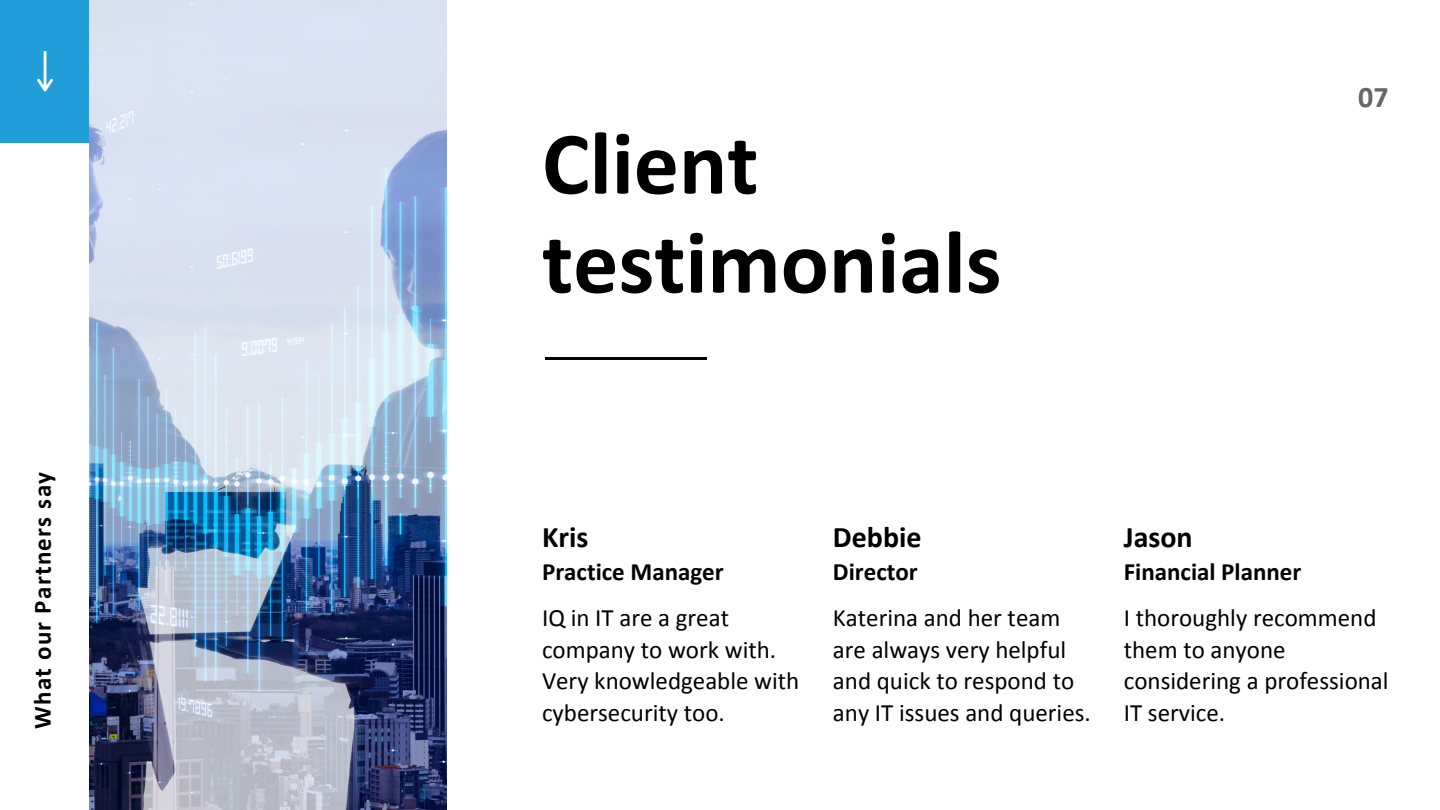
<style>
.page{position:relative;width:1440px;height:810px;background:#fff}
.page>*{position:absolute;margin:0;border:0;box-sizing:border-box;transform-origin:0 0}
.t1{font:700 90px/99px "Calibri";color:#000}
.t2{font:700 30px "Calibri";color:#000}
.t3{font:700 30px "Calibri";color:#666}
.t4{font:25px/31.5px "Calibri";color:#000}
.t5{font:700 25px "Calibri";color:#000}
.t6{font:700 25px "Calibri";letter-spacing:.05em;color:#000}
</style>
<div class="page">
<div style="left:0;top:0;width:90px;height:142px;background:#219eda"></div>
<svg style="left:37px;top:51px;width:16px;height:41px"></svg>
<img style="left:90px;top:0;width:356px;height:810px">
<hr style="left:545px;top:357px;width:162px;height:3px;background:#000">
<p class="t6" style="left:32px;top:729px;width:258px;rotate:-90deg">What our Partners say</p>
<p class="t1" style="left:542px;top:122px;width:461px">Client testimonials</p>
<p class="t3" style="left:1358px;top:84px;width:32px">07</p>
<p class="t2" style="left:542px;top:524px;width:48px">Kris</p>
<p class="t5" style="left:542px;top:561px;width:183px">Practice Manager</p>
<p class="t4" style="left:542px;top:604px;width:259px">IQ in IT are a great company to work with.<br>Very knowledgeable with cybersecurity too.</p>
<p class="t2" style="left:833px;top:524px;width:90px">Debbie</p>
<p class="t5" style="left:833px;top:561px;width:86px">Director</p>
<p class="t4" style="left:833px;top:604px;width:259px">Katerina and her team are always very helpful and quick to respond to any IT issues and queries.</p>
<p class="t2" style="left:1124px;top:524px;width:70px">Jason</p>
<p class="t5" style="left:1124px;top:561px;width:179px">Financial Planner</p>
<p class="t4" style="left:1124px;top:604px;width:266px">I thoroughly recommend them to anyone considering a professional<br>IT service.</p>
</div>
